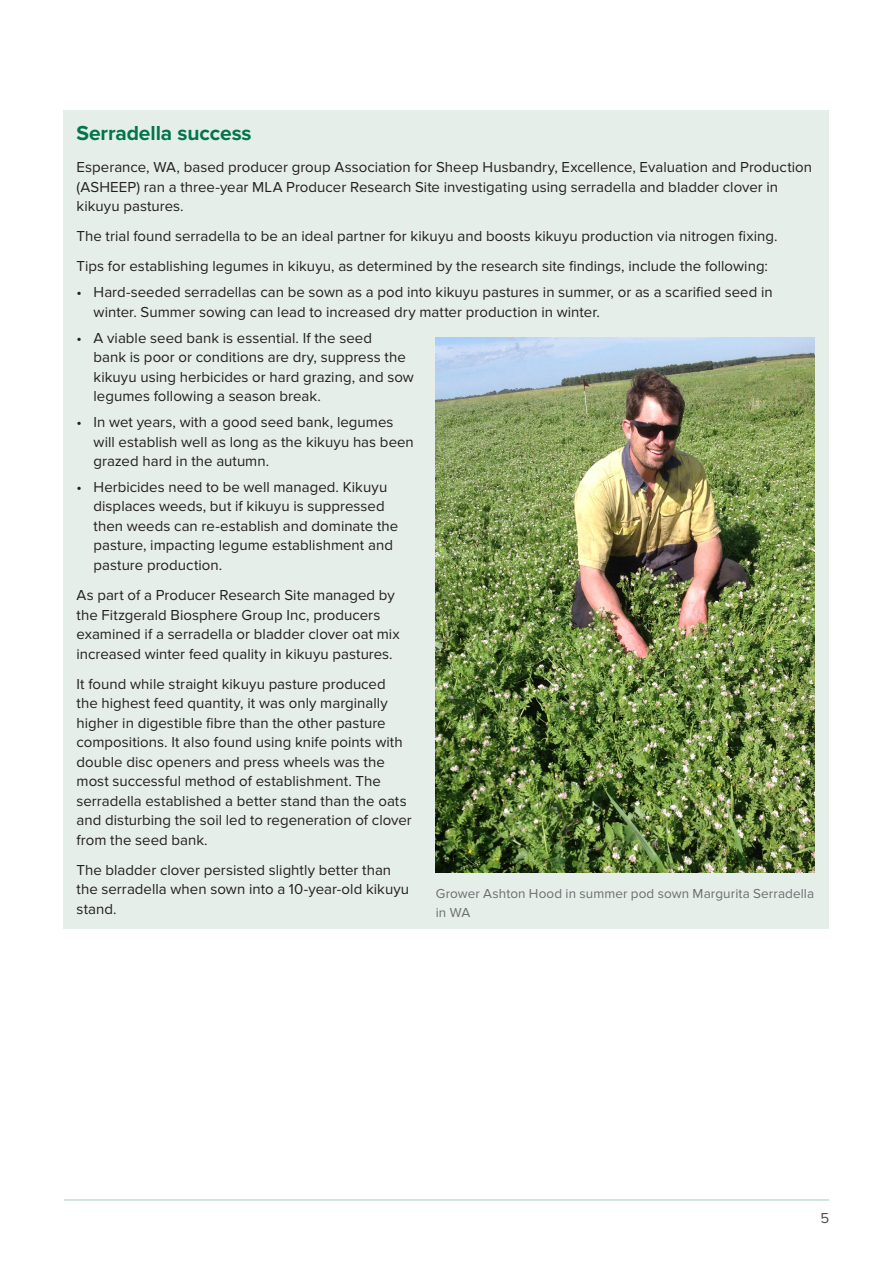
<style>
.page{position:relative;width:893px;height:1263px;background:#fff}
.page>*{position:absolute;margin:0;border:0;box-sizing:border-box;transform-origin:0 0}
.Heading_14pt{font:700 21px "Proxima Nova";letter-spacing:-.005em;color:#00764a}
.Body{font:15px/19.5px "Proxima Nova";color:#231f20}
.t1{font:15px "Proxima Nova";color:#4d4f54}
.Figure{font:13.5px/18px "Proxima Nova";letter-spacing:.005em;color:#6c6d70}
</style>
<div class="page">
<hr style="left:64px;top:1199px;width:765px;height:2px;background:#00764a">
<div style="left:64px;top:111px;width:765px;height:818px;background:#e6eee9"></div>
<img style="left:436px;top:337px;width:378px;height:536px">
<p class="Heading_14pt" style="left:77px;top:121px;width:177px">Serradella success</p>
<p class="Body" style="left:77px;top:158px;width:737px">Esperance, WA, based producer group Association for Sheep Husbandry, Excellence, Evaluation and Production (ASHEEP) ran a three-year MLA Producer Research Site investigating using serradella and bladder clover in kikuyu pastures.</p>
<p class="Body" style="left:77px;top:227px;width:702px">The trial found serradella to be an ideal partner for kikuyu and boosts kikuyu production via nitrogen fixing.</p>
<p class="Body" style="left:77px;top:257px;width:693px">Tips for establishing legumes in kikuyu, as determined by the research site findings, include the following:</p>
<p class="Body" style="left:94px;top:283px;width:681px;text-indent:-17px">• Hard-seeded serradellas can be sown as a pod into kikuyu pastures in summer, or as a scarified seed in winter. Summer sowing can lead to increased dry matter production in winter.</p>
<p class="Body" style="left:94px;top:328px;width:322px;text-indent:-17px">• A viable seed bank is essential. If the seed<br>bank is poor or conditions are dry, suppress the kikuyu using herbicides or hard grazing, and sow legumes following a season break.</p>
<p class="Body" style="left:94px;top:413px;width:322px;text-indent:-17px">• In wet years, with a good seed bank, legumes will establish well as long as the kikuyu has been grazed hard in the autumn.</p>
<p class="Body" style="left:94px;top:478px;width:306px;text-indent:-17px">• Herbicides need to be well managed. Kikuyu displaces weeds, but if kikuyu is suppressed then weeds can re‑establish and dominate the pasture, impacting legume establishment and pasture production.</p>
<p class="Body" style="left:77px;top:586px;width:325px">As part of a Producer Research Site managed by the Fitzgerald Biosphere Group Inc, producers examined if a serradella or bladder clover oat mix increased winter feed quality in kikuyu pastures.</p>
<p class="Body" style="left:77px;top:674px;width:337px">It found while straight kikuyu pasture produced<br>the highest feed quantity, it was only marginally higher in digestible fibre than the other pasture compositions. It also found using knife points with double disc openers and press wheels was the most successful method of establishment. The serradella established a better stand than the oats and disturbing the soil led to regeneration of clover from the seed bank.</p>
<p class="Body" style="left:77px;top:861px;width:334px">The bladder clover persisted slightly better than the serradella when sown into a 10-year-old kikuyu stand.</p>
<p class="Figure" style="left:436px;top:885px;width:380px">Grower Ashton Hood in summer pod sown Margurita Serradella in WA</p>
<p class="t1" style="left:820px;top:1210px;width:10px">5</p>
</div>
